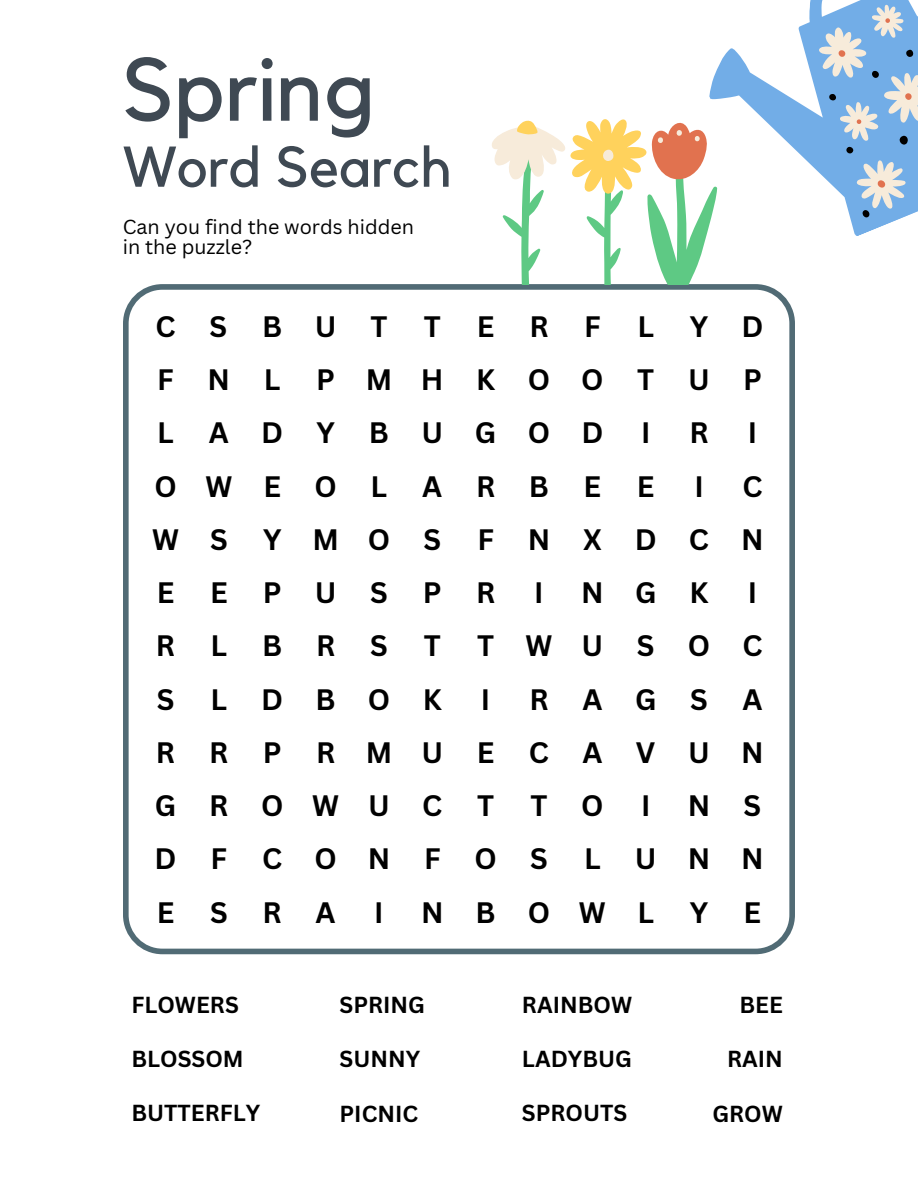
<style>
.page{position:relative;width:918px;height:1188px;background:#fff}
.page>*{position:absolute;margin:0;border:0;box-sizing:border-box;transform-origin:0 0}
.t1{font:88.5px "Kollektif";color:#3f4953}
.t2{font:56.7px "Kollektif";color:#3f4953}
.t3{font:700 28.8px "Canva Sans";letter-spacing:1.16em;color:#000}
.t4{font:700 28.8px "Canva Sans";letter-spacing:1.125em;color:#000}
.t5{font:700 28.8px "Canva Sans";letter-spacing:1.205em;color:#000}
.t6{font:700 28.8px "Canva Sans";letter-spacing:1.13em;color:#000}
.t7{font:700 22.5px "Canva Sans";color:#000}
.t8{font:19.8px/20.1px "Canva Sans";color:#000}
</style>
<div class="page">
<svg style="left:123px;top:284px;width:672px;height:670px"></svg>
<svg style="left:492px;top:119px;width:204px;height:165px"></svg>
<svg style="left:681px;top:6px;width:213px;height:262px"></svg>
<svg style="left:810px;top:0;width:108px;height:221px;background:#99bee3"></svg>
<h1 class="t1" style="left:123px;top:49px;width:254px">Spring</h1>
<h2 class="t2" style="left:123px;top:141px;width:330px">Word Search</h2>
<p class="t8" style="left:123px;top:216px;width:293px">Can you find the words hidden in the puzzle?</p>
<p class="t3" style="left:155px;top:306px;width:233px">CSBUT</p>
<p class="t3" style="left:424px;top:306px;width:19px">T</p>
<p class="t3" style="left:477px;top:306px;width:125px">ERF</p>
<p class="t3" style="left:637px;top:306px;width:128px">LYD</p>
<p class="t3" style="left:157px;top:359px;width:606px">FNLPMHKOOTUP</p>
<p class="t4" style="left:157px;top:413px;width:448px">LADYBUGOD</p>
<p class="t3" style="left:641px;top:413px;width:11px">I</p>
<p class="t3" style="left:689px;top:413px;width:21px">R</p>
<p class="t3" style="left:748px;top:413px;width:11px">I</p>
<p class="t3" style="left:154px;top:466px;width:502px">OWEOLARBEE</p>
<p class="t3" style="left:694px;top:466px;width:11px">I</p>
<p class="t3" style="left:742px;top:466px;width:22px">C</p>
<p class="t3" style="left:152px;top:519px;width:291px">WS YMOS</p>
<p class="t3" style="left:477px;top:519px;width:288px">FNXDCN</p>
<p class="t5" style="left:157px;top:572px;width:340px">EEPUSPR</p>
<p class="t3" style="left:534px;top:572px;width:11px">I</p>
<p class="t3" style="left:581px;top:572px;width:129px">NGK</p>
<p class="t3" style="left:748px;top:572px;width:11px">I</p>
<p class="t3" style="left:156px;top:626px;width:233px">RLBRS</p>
<p class="t3" style="left:424px;top:626px;width:19px">T</p>
<p class="t3" style="left:477px;top:626px;width:287px">TWUSOC</p>
<p class="t3" style="left:157px;top:679px;width:19px">S</p>
<p class="t3" style="left:211px;top:679px;width:233px">LDBOK</p>
<p class="t3" style="left:481px;top:679px;width:11px">I</p>
<p class="t3" style="left:529px;top:679px;width:235px">RAGSA</p>
<p class="t3" style="left:156px;top:732px;width:609px">RRPRMUECAVUN</p>
<p class="t6" style="left:155px;top:785px;width:341px">GROWUCT</p>
<p class="t3" style="left:531px;top:785px;width:75px">T O</p>
<p class="t3" style="left:641px;top:785px;width:11px">I</p>
<p class="t3" style="left:688px;top:785px;width:75px">N S</p>
<p class="t3" style="left:155px;top:839px;width:395px">DFCONFOS</p>
<p class="t3" style="left:584px;top:839px;width:181px">LUNN</p>
<p class="t3" style="left:157px;top:892px;width:180px">ESRA</p>
<p class="t3" style="left:374px;top:892px;width:11px">I</p>
<p class="t3" style="left:421px;top:892px;width:342px">NBOWL Y E</p>
<p class="t7" style="left:131px;top:989px;width:109px">FLOWERS</p>
<p class="t7" style="left:340px;top:989px;width:87px">SPRING</p>
<p class="t7" style="left:522px;top:989px;width:112px">RAINBOW</p>
<p class="t7" style="left:740px;top:989px;width:45px">BEE</p>
<p class="t7" style="left:131px;top:1043px;width:114px">BLOSSOM</p>
<p class="t7" style="left:727px;top:1043px;width:57px">RAIN</p>
<p class="t7" style="left:131px;top:1097px;width:131px">BUTTERFLY</p>
<p class="t7" style="left:522px;top:1043px;width:112px">LADYBUG</p>
<p class="t7" style="left:340px;top:1043px;width:82px">SUNNY</p>
<p class="t7" style="left:522px;top:1097px;width:107px">SPROUTS</p>
<p class="t7" style="left:712px;top:1098px;width:72px">GROW</p>
<p class="t7" style="left:340px;top:1098px;width:80px">PICNIC</p>
</div>
